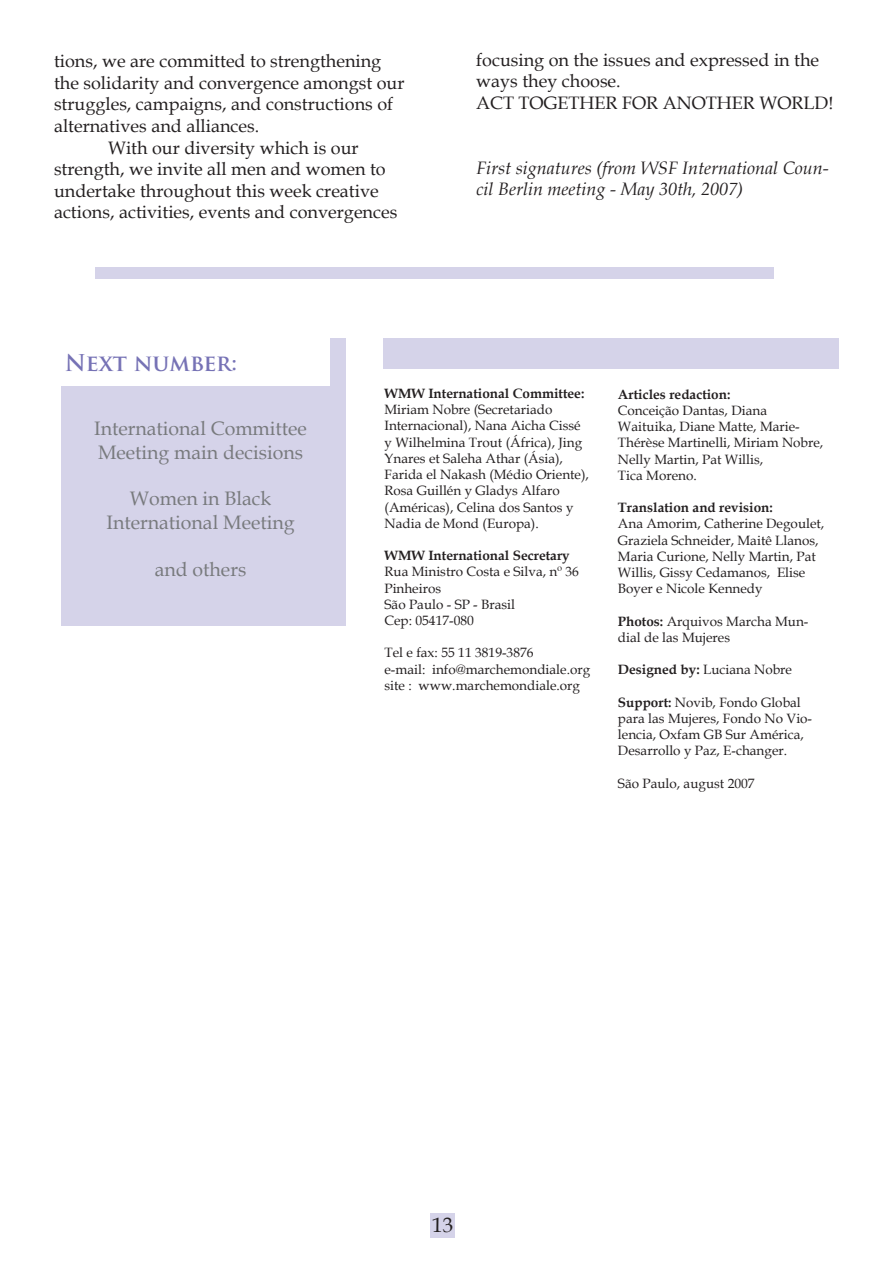
<style>
.page{position:relative;width:893px;height:1263px;background:#fff}
.page>*{position:absolute;margin:0;border:0;box-sizing:border-box;transform-origin:0 0}
.t1{font:700 22.5px "Trajan Pro";letter-spacing:-.02em;color:#7672b5}
.t2{font:21px "Book Antiqua";color:#231f20}
.t3{font:19.5px/23.4px "Book Antiqua";color:#787a7d}
.t4{font:18px/21.6px "Book Antiqua";color:#231f20}
.t5{font:italic 18px/21.6px "Book Antiqua";color:#231f20}
.t6{font:13.5px/16.2px "Book Antiqua";color:#231f20}
.t7{font:700 13.5px "Book Antiqua";color:#231f20}
.s1{font-weight:700}
</style>
<div class="page">
<div style="left:61px;top:338px;width:284px;height:287px;background:#d5d3e9"></div>
<div style="left:54px;top:336px;width:276px;height:49px;background:#fff"></div>
<div style="left:430px;top:1213px;width:25px;height:24px;background:#d5d3e9"></div>
<div style="left:96px;top:267px;width:678px;height:12px;background:#d5d3e9"></div>
<div style="left:383px;top:338px;width:456px;height:30px;background:#d5d3e9"></div>
<h3 class="t4" style="left:54px;top:50px;width:329px">tions, we are committed to strengthening</h3>
<h3 class="t4" style="left:54px;top:71px;width:352px">the solidarity and convergence amongst our</h3>
<h3 class="t4" style="left:54px;top:93px;width:341px">struggles, campaigns, and constructions of</h3>
<h3 class="t4" style="left:54px;top:115px;width:207px">alternatives and alliances.</h3>
<h3 class="t4" style="left:108px;top:136px;width:252px">With our diversity which is our</h3>
<h3 class="t4" style="left:54px;top:158px;width:333px">strength, we invite all men and women to</h3>
<h3 class="t4" style="left:54px;top:179px;width:326px">undertake throughout this week creative</h3>
<h3 class="t4" style="left:54px;top:201px;width:345px">actions, activities, events and convergences</h3>
<h1 class="t1" style="left:65px;top:349px;width:174px">Next number:</h1>
<h3 class="t4" style="left:476px;top:48px;width:359px">focusing on the issues and expressed in the ways they choose.<br>ACT TOGETHER FOR ANOTHER WORLD!</h3>
<h3 class="t5" style="left:476px;top:156px;width:354px">First signatures (from WSF International Coun&shy;cil Berlin meeting - May 30th, 2007)</h3>
<h3 class="t3" style="left:94px;top:416px;width:214px">International Committee<br>Meeting main decisions</h3>
<h3 class="t3" style="left:106px;top:487px;width:190px;text-align:center">Women in Black<br>International Meeting</h3>
<h3 class="t3" style="left:155px;top:557px;width:93px">and others</h3>
<p class="t7" style="left:384px;top:384px;width:201px">WMW International Committee:</p>
<p class="t6" style="left:384px;top:401px;width:206px">Miriam Nobre (Secretariado<br>Internacional), Nana Aicha Cissé y Wilhelmina Trout (África), Jing<br>Ynares et Saleha Athar (Ásia),<br>Farida el Nakash (Médio Oriente),<br>Rosa Guillén y Gladys Alfaro (Américas), Celina dos Santos y<br>Nadia de Mond (Europa).</p>
<p class="t7" style="left:384px;top:546px;width:187px">WMW International Secretary</p>
<p class="t6" style="left:384px;top:563px;width:196px">Rua Ministro Costa e Silva, nº 36<br>Pinheiros<br>São Paulo - SP - Brasil<br>Cep: 05417-080</p>
<p class="t6" style="left:384px;top:644px;width:207px">Tel e fax: 55 11 3819-3876<br>e-mail: info@marchemondiale.org site : www.marchemondiale.org</p>
<p class="t7" style="left:618px;top:385px;width:114px">Articles redaction:</p>
<p class="t6" style="left:618px;top:402px;width:207px">Conceição Dantas, Diana<br>Waituika, Diane Matte, Marie-<br>Thérèse Martinelli, Miriam Nobre,<br>Nelly Martin, Pat Willis,<br>Tica Moreno.</p>
<p class="t7" style="left:618px;top:498px;width:156px">Translation and revision:</p>
<p class="t6" style="left:618px;top:515px;width:208px">Ana Amorim, Catherine Degoulet,<br>Graziela Schneider, Maitê Llanos,<br>Maria Curione, Nelly Martin, Pat<br>Willis, Gissy Cedamanos, Elise<br>Boyer e Nicole Kennedy</p>
<p class="t6" style="left:618px;top:613px;width:192px"><span class="s1">Photos:</span> Arquivos Marcha Mun&shy;dial de las Mujeres</p>
<p class="t6" style="left:618px;top:661px;width:176px"><span class="s1">Designed by:</span> Luciana Nobre</p>
<p class="t6" style="left:618px;top:694px;width:196px"><span class="s1">Support:</span> Novib, Fondo Global para las Mujeres, Fondo No Vio&shy;lencia, Oxfam GB Sur América,<br>Desarrollo y Paz, E-changer.</p>
<p class="t6" style="left:618px;top:775px;width:138px">São Paulo, august 2007</p>
<h2 class="t2" style="left:432px;top:1211px;width:22px">13</h2>
</div>
